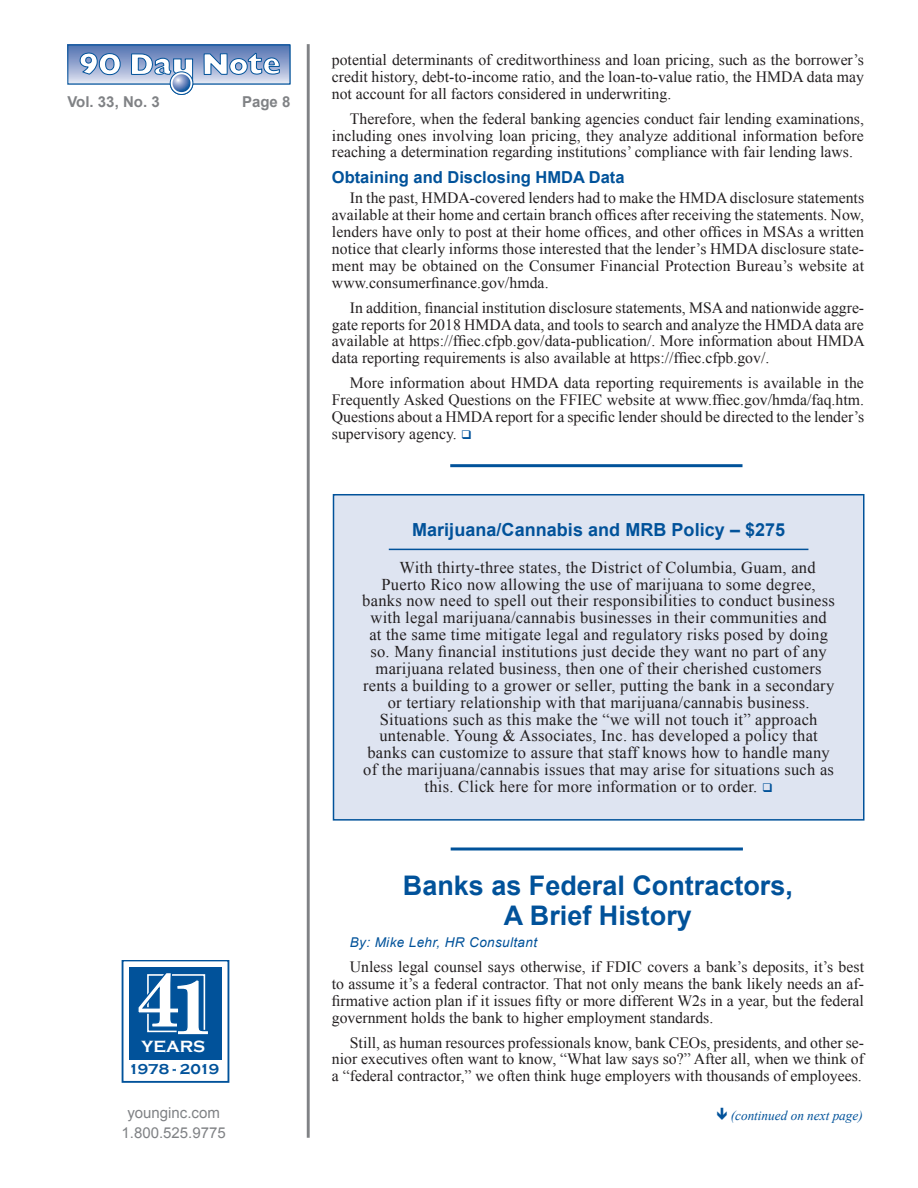
<style>
.page{position:relative;width:918px;height:1188px;background:#fff}
.page>*{position:absolute;margin:0;border:0;box-sizing:border-box;transform-origin:0 0}
.t1{font:700 77.85px "Century Schoolbook BT";color:#fff}
.article_head{font:700 27px/30px "Arial";color:#01529a;text-align:center}
.t2{font:700 18px "Arial";letter-spacing:.005em;color:#01529a}
.t3{font:700 16.65px "Copperplate Gothic";color:#fff}
.t4{font:16.5px "Times New Roman";letter-spacing:.015em;color:#231f20}
.articlesubhead{font:700 16.5px "Arial";color:#01529a}
.Body_Text{font:15.75px/16.8px "Times New Roman";color:#231f20;text-align:justify}
.coverbottomhd_1{font:15px "Arial";color:#808285}
.pagehdr2{font:700 15px "Arial";color:#808285}
.t5{font:700 14.7px "Copperplate Gothic";letter-spacing:-.045em;color:#01529a}
.Body_Text-2{font:italic 13.5px "Arial";letter-spacing:.03em;color:#01529a}
.continued_on{font:italic 13.5px "Times New Roman";color:#01529a}
.s1{color:#01529a}
</style>
<div class="page">
<hr style="left:307px;top:44px;width:3px;height:1094px;background:#808285">
<div style="left:68px;top:45px;width:222px;height:39px;background:linear-gradient(to bottom,#4e6fb0,#e1e3f2)"></div>
<div style="left:67px;top:45px;width:223px;height:39px;border:1px solid #01529a"></div>
<div style="left:170px;top:72px;width:23px;height:23px;border:1px solid #01529a;border-radius:50%"></div>
<svg style="left:80px;top:53px;width:41px;height:22px"></svg>
<svg style="left:204px;top:53px;width:76px;height:22px"></svg>
<svg style="left:131px;top:45px;width:62px;height:47px"></svg>
<hr style="left:450px;top:464px;width:293px;height:3px;background:#01529a">
<hr style="left:451px;top:848px;width:292px;height:2px;background:#01529a">
<div style="left:122px;top:960px;width:107px;height:123px;border:2px solid #01529a"></div>
<div style="left:129px;top:967px;width:93px;height:93px;background:#01529a"></div>
<svg style="left:147px;top:974px;width:59px;height:59px"></svg>
<div style="left:334px;top:495px;width:530px;height:325px;background:#dee4f1"></div>
<div style="left:333px;top:494px;width:532px;height:327px;border:2px solid #01529a"></div>
<hr style="left:389px;top:549px;width:419px;height:1px;background:#01529a">
<p class="pagehdr2" style="left:67px;top:92px;width:94px">Vol. 33, No. 3</p>
<p class="pagehdr2" style="left:242px;top:92px;width:50px">Page 8</p>
<p class="t1" style="left:135px;top:951px;width:47px">4</p>
<p class="t3" style="left:141px;top:1037px;width:65px">YEARS</p>
<p class="t1" style="left:169px;top:958px;width:47px">1</p>
<p class="t5" style="left:129px;top:1061px;width:92px">1978 - 2019</p>
<p class="coverbottomhd_1" style="left:127px;top:1102px;width:94px">younginc.com</p>
<p class="coverbottomhd_1" style="left:122px;top:1123px;width:106px">1.800.525.9775</p>
<p class="Body_Text" style="left:332px;top:51px;width:534px">potential determinants of creditworthiness and loan pricing, such as the borrower’s credit history, debt-to-income ratio, and the loan-to-value ratio, the HMDA data may not account for all factors considered in underwriting.</p>
<p class="Body_Text" style="left:332px;top:110px;width:534px;text-indent:18px">Therefore, when the federal banking agencies conduct fair lending examinations, including ones involving loan pricing, they analyze additional information before reaching a determination regarding institutions’ compliance with fair lending laws.</p>
<p class="articlesubhead" style="left:332px;top:167px;width:294px">Obtaining and Disclosing HMDA Data</p>
<p class="Body_Text" style="left:332px;top:189px;width:534px;text-indent:18px">In the past, HMDA-covered lenders had to make the HMDA disclosure statements available at their home and certain branch offices after receiving the statements. Now, lenders have only to post at their home offices, and other offices in MSAs a written notice that clearly informs those interested that the lender’s HMDA disclosure state&shy;ment may be obtained on the Consumer Financial Protection Bureau’s website at www.consumerfinance.gov/hmda.</p>
<p class="Body_Text" style="left:332px;top:299px;width:534px;text-indent:18px">In addition, financial institution disclosure statements, MSA and nationwide aggre&shy;gate reports for 2018 HMDA data, and tools to search and analyze the HMDA data are available at https://ffiec.cfpb.gov/data-publication/. More information about HMDA data reporting requirements is also available at https://ffiec.cfpb.gov/.</p>
<p class="Body_Text" style="left:332px;top:374px;width:534px;text-indent:18px">More information about HMDA data reporting requirements is available in the Frequently Asked Questions on the FFIEC website at www.ffiec.gov/hmda/faq.htm.<br>Questions about a HMDA report for a specific lender should be directed to the lender’s supervisory agency. <span class="s1">❑</span></p>
<p class="t2" style="left:412px;top:517px;width:375px">Marijuana/Cannabis and MRB Policy ‒ $275</p>
<p class="t4" style="left:400px;top:556px;width:418px">With thirty-three states, the District of Columbia, Guam, and</p>
<p class="t4" style="left:382px;top:573px;width:436px">Puerto Rico now allowing the use of marijuana to some degree,</p>
<p class="t4" style="left:362px;top:590px;width:474px">banks now need to spell out their responsibilities to conduct business</p>
<p class="t4" style="left:371px;top:607px;width:458px">with legal marijuana/cannabis businesses in their communities and</p>
<p class="t4" style="left:369px;top:624px;width:460px">at the same time mitigate legal and regulatory risks posed by doing</p>
<p class="t4" style="left:370px;top:640px;width:458px">so. Many financial institutions just decide they want no part of any</p>
<p class="t4" style="left:376px;top:657px;width:448px">marijuana related business, then one of their cherished customers</p>
<p class="t4" style="left:363px;top:674px;width:473px">rents a building to a grower or seller, putting the bank in a secondary</p>
<p class="t4" style="left:388px;top:691px;width:423px">or tertiary relationship with that marijuana/cannabis business.</p>
<p class="t4" style="left:380px;top:708px;width:439px">Situations such as this make the “we will not touch it” approach</p>
<p class="t4" style="left:379px;top:725px;width:440px">untenable. Young &amp; Associates, Inc. has developed a policy that</p>
<p class="t4" style="left:367px;top:742px;width:464px">banks can customize to assure that staff knows how to handle many</p>
<p class="t4" style="left:363px;top:759px;width:472px">of the marijuana/cannabis issues that may arise for situations such as</p>
<p class="t4" style="left:425px;top:775px;width:350px">this. Click here for more information or to order. <span class="s1">❑</span></p>
<p class="article_head" style="left:403px;top:872px;width:392px">Banks as Federal Contractors,<br>A Brief History</p>
<p class="Body_Text-2" style="left:350px;top:933px;width:189px">By: Mike Lehr, HR Consultant</p>
<p class="Body_Text" style="left:332px;top:958px;width:534px;text-indent:18px">Unless legal counsel says otherwise, if FDIC covers a bank’s deposits, it’s best to assume it’s a federal contractor. That not only means the bank likely needs an af&shy;firmative action plan if it issues fifty or more different W2s in a year, but the federal government holds the bank to higher employment standards.</p>
<p class="Body_Text" style="left:332px;top:1034px;width:534px;text-indent:18px">Still, as human resources professionals know, bank CEOs, presidents, and other se&shy;nior executives often want to know, “What law says so?” After all, when we think of a “federal contractor,” we often think huge employers with thousands of employees.</p>
<p class="continued_on" style="left:731px;top:1107px;width:134px">(continued on next page)</p>
</div>
